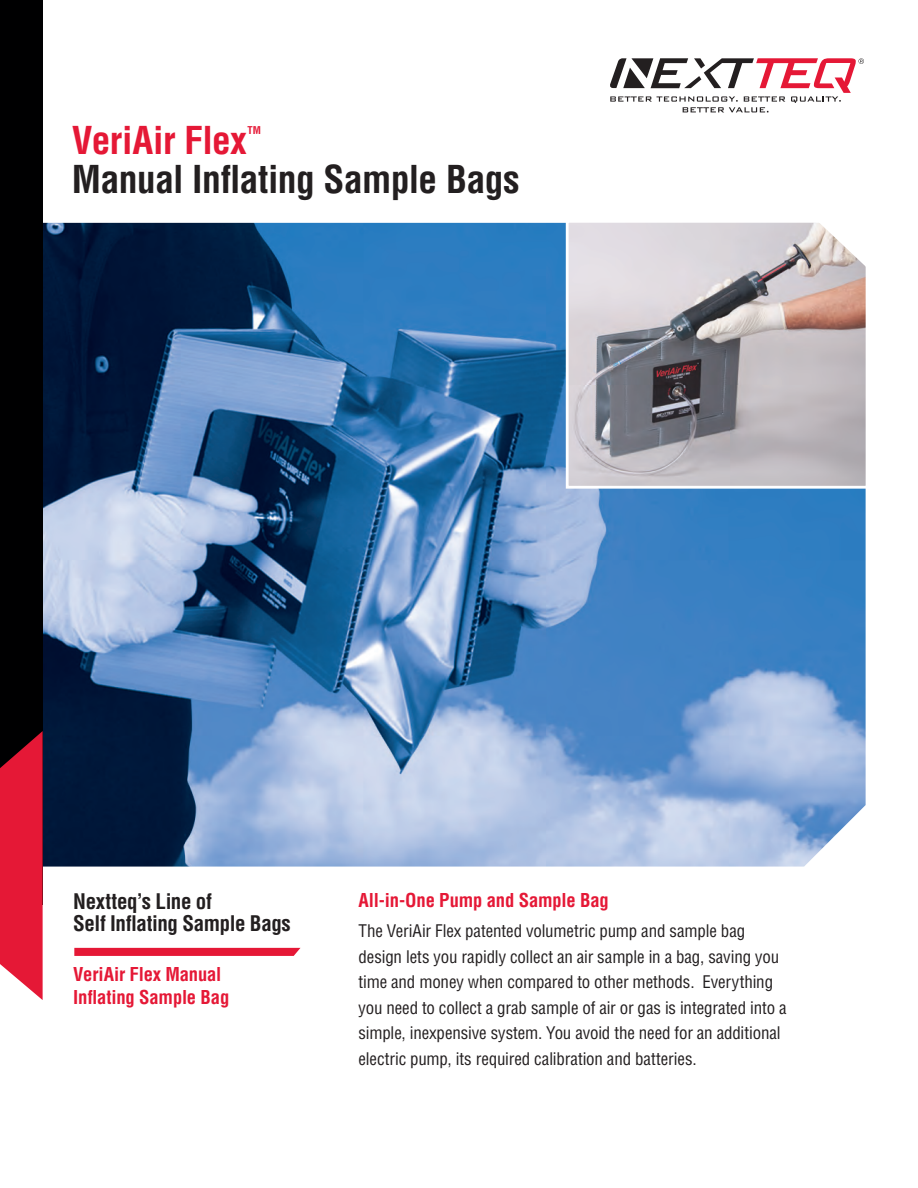
<style>
.page{position:relative;width:918px;height:1188px;background:#fff}
.page>*{position:absolute;margin:0;border:0;box-sizing:border-box;transform-origin:0 0}
.t1{font:700 condensed 37.5px "Helvetica";letter-spacing:-.01em;color:#231f20}
.t2{font:700 condensed 37.5px "Helvetica";letter-spacing:-.02em;color:#e51836}
.t3{font:700 condensed 21px/22.5px "Helvetica";letter-spacing:-.02em;color:#231f20}
.t4{font:700 condensed 18.6px/22.5px "Helvetica";letter-spacing:-.01em;color:#e51836}
.t5{font:condensed 16.95px/25.5px "Helvetica";letter-spacing:-.005em;color:#231f20}
.t6{font:700 condensed 10.5px "Helvetica";color:#e51836}
</style>
<div class="page">
<img style="left:43px;top:223px;width:823px;height:644px">
<svg style="left:564px;top:222px;width:302px;height:268px;background:#b4afb4"></svg>
<svg style="left:74px;top:948px;width:226px;height:8px;background:#e51d3a"></svg>
<div style="left:0;top:0;width:43px;height:904px;background:#000001"></div>
<svg style="left:0;top:731px;width:43px;height:269px;background:#d5263f"></svg>
<svg style="left:610px;top:58px;width:254px;height:54px"></svg>
<h1 class="t2" style="left:72px;top:117px;width:176px">VeriAir Flex</h1>
<p class="t6" style="left:247px;top:124px;width:14px">TM</p>
<h1 class="t1" style="left:72px;top:156px;width:449px">Manual Inflating Sample Bags</h1>
<p class="t3" style="left:73px;top:890px;width:219px">Nextteq’s Line of<br>Self Inflating Sample Bags</p>
<p class="t4" style="left:73px;top:963px;width:158px">VeriAir Flex Manual<br>Inflating Sample Bag</p>
<p class="t4" style="left:358px;top:889px;width:252px">All-in-One Pump and Sample Bag</p>
<p class="t5" style="left:358px;top:918px;width:430px">The VeriAir Flex patented volumetric pump and sample bag design lets you rapidly collect an air sample in a bag, saving you time and money when compared to other methods. Everything you need to collect a grab sample of air or gas is integrated into a simple, inexpensive system. You avoid the need for an additional electric pump, its required calibration and batteries.</p>
</div>
